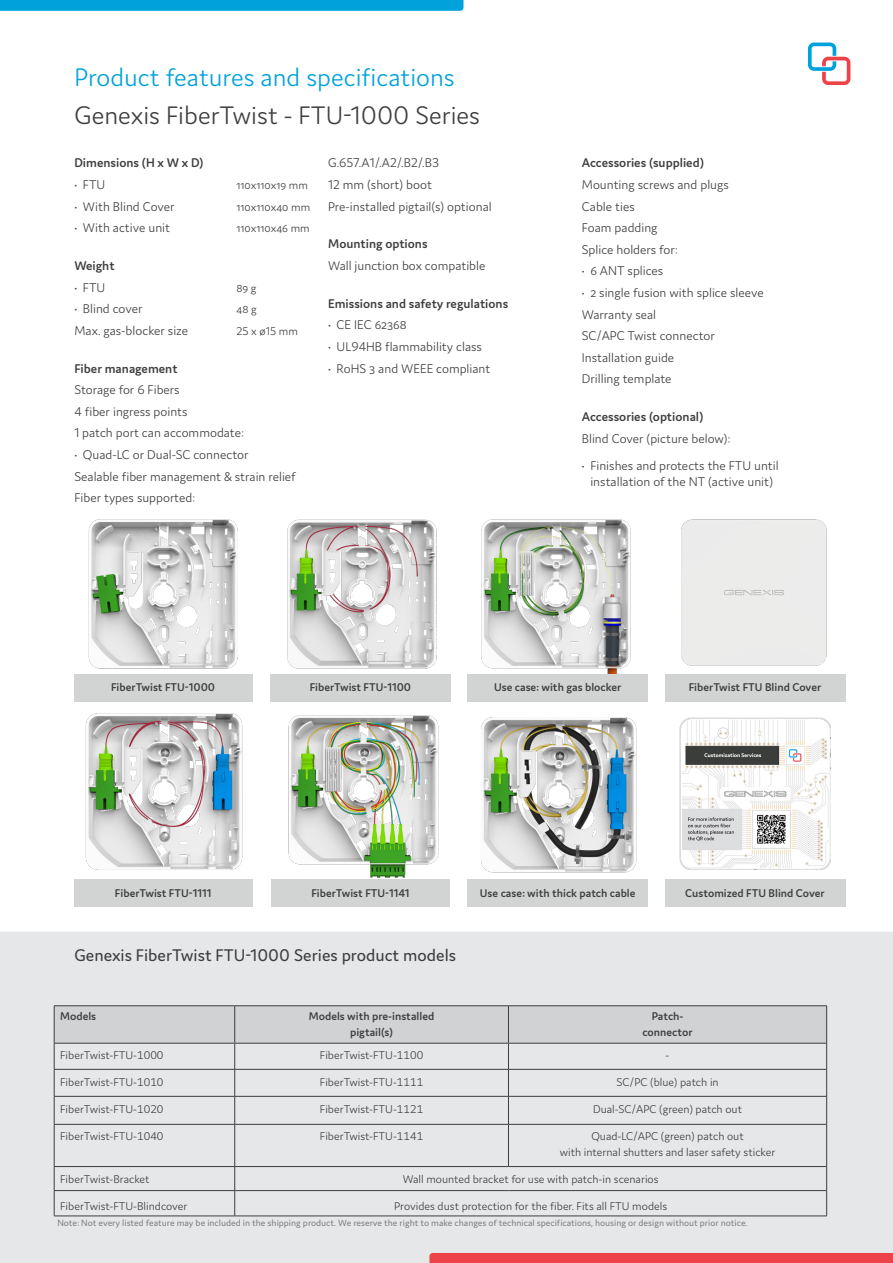
<style>
.page{position:relative;width:893px;height:1263px;background:#fff}
.page>*{position:absolute;margin:0;border:0;box-sizing:border-box;transform-origin:0 0}
.t1{font:300 27px "Domus";color:#00a2db}
.Product_Series{font:300 27px "Domus";color:#3e3e3f}
.Product_description{font:18px "Domus";color:#3e3e3f}
.Bullet__no_bullet{font:300 13.5px/16.2px "Domus";color:#3e3e3f;text-align:center}
.Body_header{font:600 13.5px "Domus";color:#3e3e3f}
.Body_subheader{font:300 13.5px "Domus";color:#3e3e3f}
.Body{font:300 13.5px "Domus";color:#3e3e3f}
.Table_body{font:300 12px "Domus";color:#3e3e3f}
.Body_header-2{font:600 12px "Domus";color:#3e3e3f}
.Table_header{font:600 12px "Domus";color:#3e3e3f}
.Body_subheader-2{font:300 12px "Domus";color:#3e3e3f}
.t2{font:9.75px "Domus";color:#808285}
</style>
<div class="page">
<div style="left:0;top:932px;width:893px;height:331px;background:#e6e7e9"></div>
<hr style="left:234px;top:1124px;width:1px;height:42px;background:#3e3e3f">
<hr style="left:508px;top:1124px;width:1px;height:42px;background:#3e3e3f">
<svg style="left:54px;top:1006px;width:773px;height:118px;background:#dadbdd"></svg>
<hr style="left:54px;top:1124px;width:181px;height:1px;background:#3e3e3f">
<hr style="left:54px;top:1124px;width:1px;height:42px;background:#3e3e3f">
<hr style="left:235px;top:1124px;width:273px;height:1px;background:#3e3e3f">
<hr style="left:508px;top:1124px;width:319px;height:1px;background:#3e3e3f">
<hr style="left:826px;top:1124px;width:1px;height:42px;background:#3e3e3f">
<hr style="left:54px;top:1190px;width:181px;height:1px;background:#3e3e3f">
<svg style="left:54px;top:1167px;width:1px;height:49px"></svg>
<hr style="left:54px;top:1216px;width:181px;height:1px;background:#3e3e3f">
<hr style="left:235px;top:1005px;width:273px;height:1px;background:#3e3e3f">
<hr style="left:508px;top:1005px;width:319px;height:1px;background:#3e3e3f">
<hr style="left:826px;top:1006px;width:1px;height:37px;background:#3e3e3f">
<hr style="left:235px;top:1043px;width:273px;height:1px;background:#3e3e3f">
<hr style="left:508px;top:1043px;width:318px;height:1px;background:#3e3e3f">
<hr style="left:54px;top:1005px;width:181px;height:1px;background:#3e3e3f">
<hr style="left:54px;top:1006px;width:1px;height:37px;background:#3e3e3f">
<hr style="left:54px;top:1043px;width:181px;height:1px;background:#3e3e3f">
<hr style="left:235px;top:1190px;width:273px;height:1px;background:#3e3e3f">
<svg style="left:234px;top:1167px;width:1px;height:49px"></svg>
<hr style="left:508px;top:1190px;width:319px;height:1px;background:#3e3e3f">
<svg style="left:826px;top:1167px;width:1px;height:49px"></svg>
<hr style="left:235px;top:1216px;width:273px;height:1px;background:#3e3e3f">
<hr style="left:508px;top:1216px;width:319px;height:1px;background:#3e3e3f">
<hr style="left:54px;top:1166px;width:181px;height:1px;background:#3e3e3f">
<hr style="left:235px;top:1166px;width:273px;height:1px;background:#3e3e3f">
<hr style="left:508px;top:1166px;width:319px;height:1px;background:#3e3e3f">
<img style="left:88px;top:519px;width:165px;height:166px">
<div style="left:74px;top:674px;width:178px;height:27px;background:#d2d3d3"></div>
<img style="left:287px;top:519px;width:150px;height:150px">
<div style="left:270px;top:674px;width:181px;height:27px;background:#d2d3d3"></div>
<img style="left:271px;top:715px;width:179px;height:165px">
<div style="left:271px;top:880px;width:179px;height:27px;background:#d2d3d3"></div>
<img style="left:85px;top:713px;width:158px;height:157px">
<div style="left:74px;top:880px;width:178px;height:27px;background:#d2d3d3"></div>
<img style="left:481px;top:519px;width:150px;height:155px">
<div style="left:468px;top:674px;width:180px;height:27px;background:#d2d3d3"></div>
<img style="left:468px;top:717px;width:180px;height:163px">
<div style="left:468px;top:880px;width:180px;height:27px;background:#d2d3d3"></div>
<div style="left:681px;top:519px;width:146px;height:147px;background:#ececeb"></div>
<div style="left:665px;top:674px;width:180px;height:27px;background:#d2d3d3"></div>
<img style="left:679px;top:718px;width:152px;height:151px">
<div style="left:665px;top:880px;width:180px;height:27px;background:#d2d3d3"></div>
<div style="left:429px;top:1253px;width:464px;height:10px;background:#ee424a"></div>
<svg style="left:0;top:0;width:463px;height:11px;background:#04a3db"></svg>
<svg style="left:808px;top:43px;width:42px;height:42px"></svg>
<p class="t1" style="left:74px;top:63px;width:382px">Product features and specifications</p>
<p class="Product_Series" style="left:74px;top:101px;width:407px">Genexis FiberTwist - FTU-1000 Series</p>
<p class="Body_header" style="left:74px;top:156px;width:131px">Dimensions (H x W x D)</p>
<p class="Bullet__no_bullet" style="left:74px;top:176px;width:32px">• FTU</p>
<p class="Table_body" style="left:236px;top:179px;width:73px">110x110x19 mm</p>
<p class="Bullet__no_bullet" style="left:74px;top:198px;width:102px">• With Blind Cover</p>
<p class="Table_body" style="left:236px;top:200px;width:75px">110x110x40 mm</p>
<p class="Bullet__no_bullet" style="left:74px;top:220px;width:97px">• With active unit</p>
<p class="Table_body" style="left:236px;top:222px;width:75px">110x110x46 mm</p>
<p class="Body_header" style="left:74px;top:258px;width:42px">Weight</p>
<p class="Bullet__no_bullet" style="left:74px;top:279px;width:32px">• FTU</p>
<p class="Table_body" style="left:236px;top:281px;width:22px">89 g</p>
<p class="Bullet__no_bullet" style="left:74px;top:301px;width:70px">• Blind cover</p>
<p class="Table_body" style="left:236px;top:303px;width:22px">48 g</p>
<p class="Body_subheader" style="left:74px;top:323px;width:115px">Max. gas-blocker size</p>
<p class="Body_subheader-2" style="left:236px;top:324px;width:63px">25 x ø15 mm</p>
<p class="Body_header" style="left:74px;top:361px;width:105px">Fiber management</p>
<p class="Bullet__no_bullet" style="left:74px;top:382px;width:107px">Storage for 6 Fibers</p>
<p class="Bullet__no_bullet" style="left:74px;top:403px;width:115px">4 fiber ingress points</p>
<p class="Bullet__no_bullet" style="left:74px;top:425px;width:171px">1 patch port can accommodate:</p>
<p class="Bullet__no_bullet" style="left:74px;top:446px;width:176px">• Quad-LC or Dual-SC connector</p>
<p class="Bullet__no_bullet" style="left:74px;top:468px;width:223px">Sealable fiber management &amp; strain relief</p>
<p class="Body_subheader" style="left:74px;top:490px;width:123px">Fiber types supported:</p>
<p class="Bullet__no_bullet" style="left:328px;top:155px;width:112px">G.657.A1/.A2/.B2/.B3</p>
<p class="Bullet__no_bullet" style="left:328px;top:176px;width:105px">12 mm (short) boot</p>
<p class="Bullet__no_bullet" style="left:328px;top:198px;width:165px">Pre-installed pigtail(s) optional</p>
<p class="Body_header" style="left:328px;top:237px;width:101px">Mounting options</p>
<p class="Bullet__no_bullet" style="left:328px;top:257px;width:159px">Wall junction box compatible</p>
<p class="Body_header" style="left:328px;top:296px;width:182px">Emissions and safety regulations</p>
<p class="Bullet__no_bullet" style="left:328px;top:317px;width:80px">• CE IEC 62368</p>
<p class="Bullet__no_bullet" style="left:328px;top:338px;width:155px">• UL94HB flammability class</p>
<p class="Bullet__no_bullet" style="left:328px;top:360px;width:164px">• RoHS 3 and WEEE compliant</p>
<p class="Body_header" style="left:582px;top:156px;width:124px">Accessories (supplied)</p>
<p class="Bullet__no_bullet" style="left:582px;top:176px;width:149px">Mounting screws and plugs</p>
<p class="Bullet__no_bullet" style="left:582px;top:198px;width:54px">Cable ties</p>
<p class="Bullet__no_bullet" style="left:582px;top:220px;width:77px">Foam padding</p>
<p class="Bullet__no_bullet" style="left:582px;top:241px;width:98px">Splice holders for:</p>
<p class="Bullet__no_bullet" style="left:582px;top:263px;width:83px">• 6 ANT splices</p>
<p class="Bullet__no_bullet" style="left:582px;top:284px;width:183px">• 2 single fusion with splice sleeve</p>
<p class="Bullet__no_bullet" style="left:582px;top:306px;width:76px">Warranty seal</p>
<p class="Bullet__no_bullet" style="left:582px;top:328px;width:134px">SC/APC Twist connector</p>
<p class="Bullet__no_bullet" style="left:582px;top:349px;width:94px">Installation guide</p>
<p class="Bullet__no_bullet" style="left:582px;top:371px;width:91px">Drilling template</p>
<p class="Body_header" style="left:582px;top:409px;width:123px">Accessories (optional)</p>
<p class="Body" style="left:582px;top:431px;width:151px">Blind Cover (picture below):</p>
<p class="Bullet__no_bullet" style="left:582px;top:457px;width:198px">• Finishes and protects the FTU until installation of the NT (active unit)</p>
<p class="Body_header-2" style="left:111px;top:681px;width:106px">FiberTwist FTU-1000</p>
<p class="Body_header-2" style="left:310px;top:681px;width:103px">FiberTwist FTU-1100</p>
<p class="Body_header-2" style="left:494px;top:681px;width:129px">Use case: with gas blocker</p>
<p class="Body_header-2" style="left:689px;top:681px;width:134px">FiberTwist FTU Blind Cover</p>
<p class="Body_header-2" style="left:115px;top:886px;width:98px">FiberTwist FTU-1111</p>
<p class="Body_header-2" style="left:311px;top:886px;width:100px">FiberTwist FTU-1141</p>
<p class="Product_description" style="left:74px;top:946px;width:383px">Genexis FiberTwist FTU-1000 Series product models</p>
<p class="Table_header" style="left:60px;top:1009px;width:38px">Models</p>
<p class="Table_header" style="left:309px;top:1009px;width:127px">Models with pre-installed</p>
<p class="Table_header" style="left:350px;top:1025px;width:44px">pigtail(s)</p>
<p class="Body_header-2" style="left:480px;top:886px;width:157px">Use case: with thick patch cable</p>
<p class="Body_header-2" style="left:685px;top:886px;width:141px">Customized FTU Blind Cover</p>
<p class="Table_header" style="left:652px;top:1009px;width:33px">Patch-</p>
<p class="Table_header" style="left:642px;top:1025px;width:52px">connector</p>
<p class="Table_body" style="left:60px;top:1048px;width:105px">FiberTwist-FTU-1000</p>
<p class="Table_body" style="left:320px;top:1048px;width:105px">FiberTwist-FTU-1100</p>
<p class="Table_body" style="left:666px;top:1048px;width:5px">-</p>
<p class="Table_body" style="left:60px;top:1075px;width:105px">FiberTwist-FTU-1010</p>
<p class="Table_body" style="left:320px;top:1075px;width:105px">FiberTwist-FTU-1111</p>
<p class="Table_body" style="left:616px;top:1075px;width:104px">SC/PC (blue) patch in</p>
<p class="Table_body" style="left:60px;top:1102px;width:105px">FiberTwist-FTU-1020</p>
<p class="Table_body" style="left:320px;top:1102px;width:105px">FiberTwist-FTU-1121</p>
<p class="Table_body" style="left:593px;top:1102px;width:151px">Dual-SC/APC (green) patch out</p>
<p class="Table_body" style="left:60px;top:1129px;width:105px">FiberTwist-FTU-1040</p>
<p class="Table_body" style="left:320px;top:1129px;width:105px">FiberTwist-FTU-1141</p>
<p class="Table_body" style="left:591px;top:1129px;width:154px">Quad-LC/APC (green) patch out</p>
<p class="Table_body" style="left:560px;top:1145px;width:217px">with internal shutters and laser safety sticker</p>
<p class="Table_body" style="left:60px;top:1172px;width:91px">FiberTwist-Bracket</p>
<p class="Table_body" style="left:403px;top:1172px;width:257px">Wall mounted bracket for use with patch-in scenarios</p>
<p class="Table_body" style="left:60px;top:1199px;width:129px">FiberTwist-FTU-Blindcover</p>
<p class="Table_body" style="left:394px;top:1199px;width:275px">Provides dust protection for the fiber. Fits all FTU models</p>
<p class="t2" style="left:57px;top:1217px;width:692px">Note: Not every listed feature may be included in the shipping product. We reserve the right to make changes of technical specifications, housing or design without prior notice.</p>
</div>
